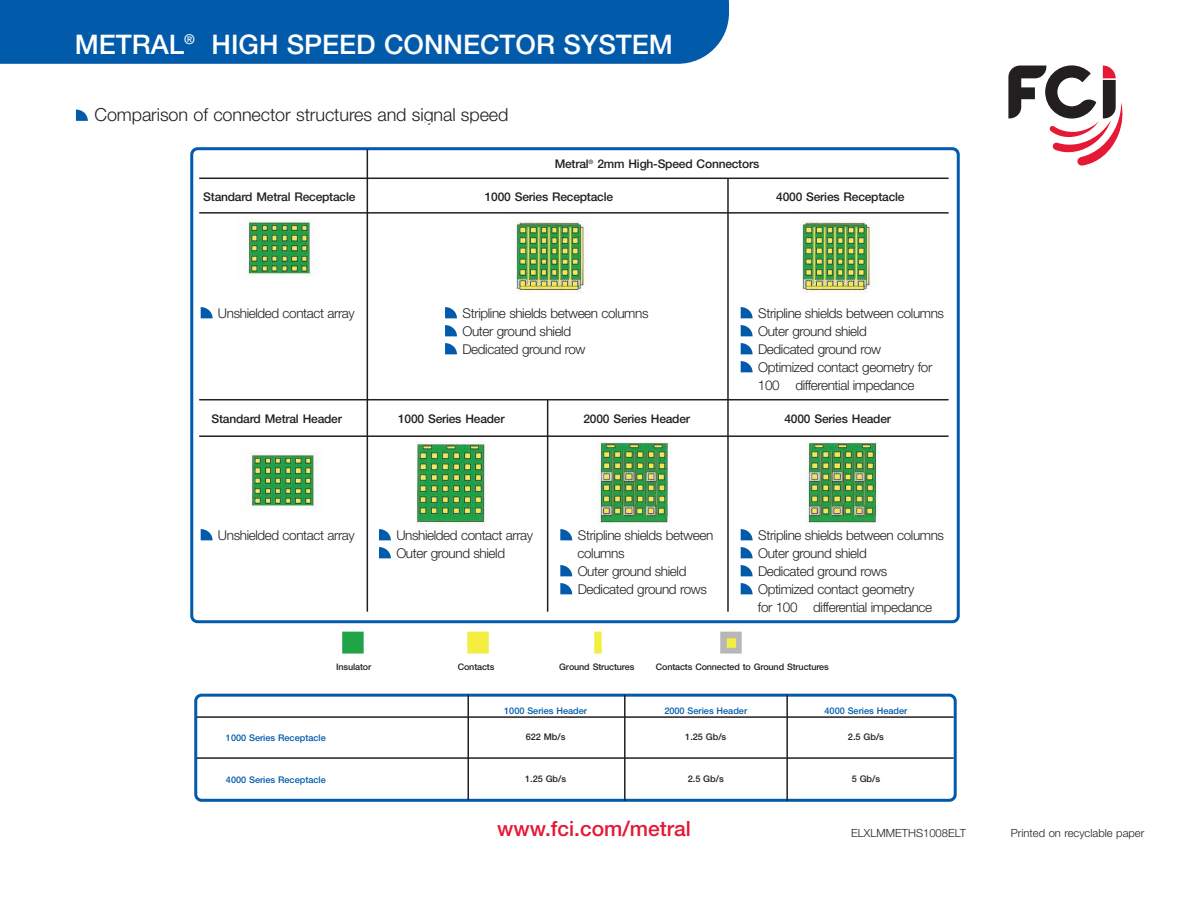
<style>
.page{position:relative;width:1188px;height:918px;background:#fff}
.page>*{position:absolute;margin:0;border:0;box-sizing:border-box;transform-origin:0 0}
.t1{font:500 27px "Helvetica Neue";color:#fff}
.t2{font:500 21px "Helvetica Neue";color:#e51836}
.t3{font:300 18px "Helvetica Neue";letter-spacing:-.005em;color:#231f20}
.t4{font:300 13.5px/18px "Helvetica Neue";letter-spacing:-.03em;color:#231f20}
.t5{font:500 12px "Helvetica Neue";letter-spacing:-.015em;color:#231f20}
.t6{font:300 11.25px "Helvetica Neue";color:#231f20}
.t7{font:500 9.15px "Helvetica Neue";color:#015aaa}
.t8{font:500 9.15px "Helvetica Neue";color:#231f20}
.t9{font:500 9px "Helvetica Neue";letter-spacing:-.015em;color:#231f20}
</style>
<div class="page">
<svg style="left:194px;top:694px;width:763px;height:108px"></svg>
<div style="left:0;top:0;width:729px;height:64px;background:#015aaa"></div>
<svg style="left:76px;top:110px;width:12px;height:11px"></svg>
<svg style="left:1008px;top:65px;width:115px;height:101px"></svg>
<img style="left:342px;top:631px;width:400px;height:23px">
<svg style="left:190px;top:147px;width:770px;height:476px"></svg>
<svg style="left:741px;top:583px;width:12px;height:11px"></svg>
<svg style="left:560px;top:583px;width:12px;height:11px"></svg>
<svg style="left:741px;top:565px;width:12px;height:11px"></svg>
<svg style="left:560px;top:565px;width:12px;height:11px"></svg>
<svg style="left:741px;top:547px;width:12px;height:11px"></svg>
<svg style="left:379px;top:547px;width:12px;height:11px"></svg>
<svg style="left:741px;top:529px;width:12px;height:11px"></svg>
<svg style="left:560px;top:529px;width:12px;height:11px"></svg>
<svg style="left:379px;top:529px;width:12px;height:11px"></svg>
<svg style="left:201px;top:529px;width:12px;height:11px"></svg>
<svg style="left:741px;top:361px;width:12px;height:11px"></svg>
<svg style="left:741px;top:343px;width:12px;height:11px"></svg>
<svg style="left:445px;top:343px;width:12px;height:11px"></svg>
<svg style="left:741px;top:325px;width:12px;height:11px"></svg>
<svg style="left:445px;top:325px;width:12px;height:11px"></svg>
<svg style="left:741px;top:307px;width:12px;height:11px"></svg>
<svg style="left:445px;top:307px;width:12px;height:11px"></svg>
<svg style="left:201px;top:307px;width:12px;height:11px"></svg>
<hr style="left:199px;top:399px;width:750px;height:1px;background:#231f20">
<hr style="left:199px;top:178px;width:750px;height:1px;background:#231f20">
<hr style="left:199px;top:435px;width:750px;height:2px;background:#231f20">
<img style="left:237px;top:214px;width:83px;height:71px">
<img style="left:502px;top:214px;width:94px;height:80px">
<img style="left:788px;top:214px;width:95px;height:80px">
<img style="left:241px;top:445px;width:83px;height:72px">
<hr style="left:199px;top:212px;width:750px;height:2px;background:#231f20">
<hr style="left:367px;top:149px;width:1px;height:463px;background:#231f20">
<hr style="left:547px;top:400px;width:1px;height:212px;background:#231f20">
<hr style="left:727px;top:179px;width:2px;height:433px;background:#231f20">
<hr style="left:467px;top:695px;width:2px;height:105px;background:#231f20">
<hr style="left:786px;top:695px;width:2px;height:106px;background:#231f20">
<hr style="left:624px;top:695px;width:2px;height:106px;background:#231f20">
<hr style="left:197px;top:716px;width:757px;height:2px;background:#231f20">
<hr style="left:197px;top:757px;width:757px;height:2px;background:#231f20">
<h1 class="t1" style="left:75px;top:35px;width:600px">METRAL<sup>®</sup> HIGH SPEED CONNECTOR SYSTEM</h1>
<h3 class="t3" style="left:95px;top:103px;width:416px">Comparison of connector structures and signal speed</h3>
<p class="t5" style="left:555px;top:160px;width:206px">Metral<sup>®</sup> 2mm High-Speed Connectors</p>
<p class="t5" style="left:203px;top:193px;width:154px">Standard Metral Receptacle</p>
<p class="t5" style="left:485px;top:193px;width:130px">1000 Series Receptacle</p>
<p class="t5" style="left:776px;top:193px;width:130px">4000 Series Receptacle</p>
<p class="t4" style="left:218px;top:304px;width:138px">Unshielded contact array</p>
<p class="t4" style="left:462px;top:304px;width:188px">Stripline shields between columns</p>
<p class="t4" style="left:758px;top:304px;width:188px">Stripline shields between columns</p>
<p class="t4" style="left:462px;top:322px;width:110px">Outer ground shield</p>
<p class="t4" style="left:758px;top:322px;width:110px">Outer ground shield</p>
<p class="t4" style="left:462px;top:340px;width:125px">Dedicated ground row</p>
<p class="t4" style="left:758px;top:340px;width:176px">Dedicated ground row<br>Optimized contact geometry for<br>100 differential impedance</p>
<p class="t5" style="left:212px;top:415px;width:132px">Standard Metral Header</p>
<p class="t5" style="left:398px;top:415px;width:108px">1000 Series Header</p>
<p class="t5" style="left:584px;top:415px;width:108px">2000 Series Header</p>
<p class="t5" style="left:785px;top:415px;width:108px">4000 Series Header</p>
<p class="t4" style="left:218px;top:526px;width:138px">Unshielded contact array</p>
<p class="t4" style="left:396px;top:526px;width:138px">Unshielded contact array</p>
<p class="t4" style="left:578px;top:526px;width:137px">Stripline shields between</p>
<p class="t4" style="left:758px;top:526px;width:188px">Stripline shields between columns</p>
<p class="t4" style="left:396px;top:544px;width:110px">Outer ground shield</p>
<p class="t4" style="left:578px;top:544px;width:48px">columns</p>
<p class="t4" style="left:758px;top:544px;width:110px">Outer ground shield</p>
<p class="t4" style="left:578px;top:562px;width:110px">Outer ground shield</p>
<p class="t4" style="left:758px;top:562px;width:131px">Dedicated ground rows</p>
<p class="t4" style="left:578px;top:580px;width:131px">Dedicated ground rows</p>
<p class="t4" style="left:758px;top:580px;width:176px">Optimized contact geometry<br>for 100 differential impedance</p>
<p class="t9" style="left:336px;top:663px;width:36px">Insulator</p>
<p class="t9" style="left:458px;top:663px;width:38px">Contacts</p>
<p class="t9" style="left:559px;top:663px;width:77px">Ground Structures</p>
<p class="t9" style="left:656px;top:663px;width:174px">Contacts Connected to Ground Structures</p>
<p class="t7" style="left:226px;top:734px;width:101px">1000 Series Receptacle</p>
<p class="t7" style="left:226px;top:776px;width:101px">4000 Series Receptacle</p>
<p class="t7" style="left:504px;top:708px;width:84px">1000 Series Header</p>
<p class="t8" style="left:526px;top:733px;width:41px">622 Mb/s</p>
<p class="t8" style="left:525px;top:775px;width:43px">1.25 Gb/s</p>
<p class="t7" style="left:664px;top:708px;width:84px">2000 Series Header</p>
<p class="t8" style="left:685px;top:733px;width:43px">1.25 Gb/s</p>
<p class="t8" style="left:688px;top:775px;width:37px">2.5 Gb/s</p>
<h2 class="t2" style="left:497px;top:821px;width:195px">www.fci.com/metral</h2>
<p class="t7" style="left:825px;top:708px;width:84px">4000 Series Header</p>
<p class="t8" style="left:848px;top:733px;width:37px">2.5 Gb/s</p>
<p class="t8" style="left:852px;top:775px;width:30px">5 Gb/s</p>
<p class="t6" style="left:851px;top:826px;width:116px">ELXLMMETHS1008ELT</p>
<p class="t6" style="left:1011px;top:826px;width:135px">Printed on recyclable paper</p>
</div>
